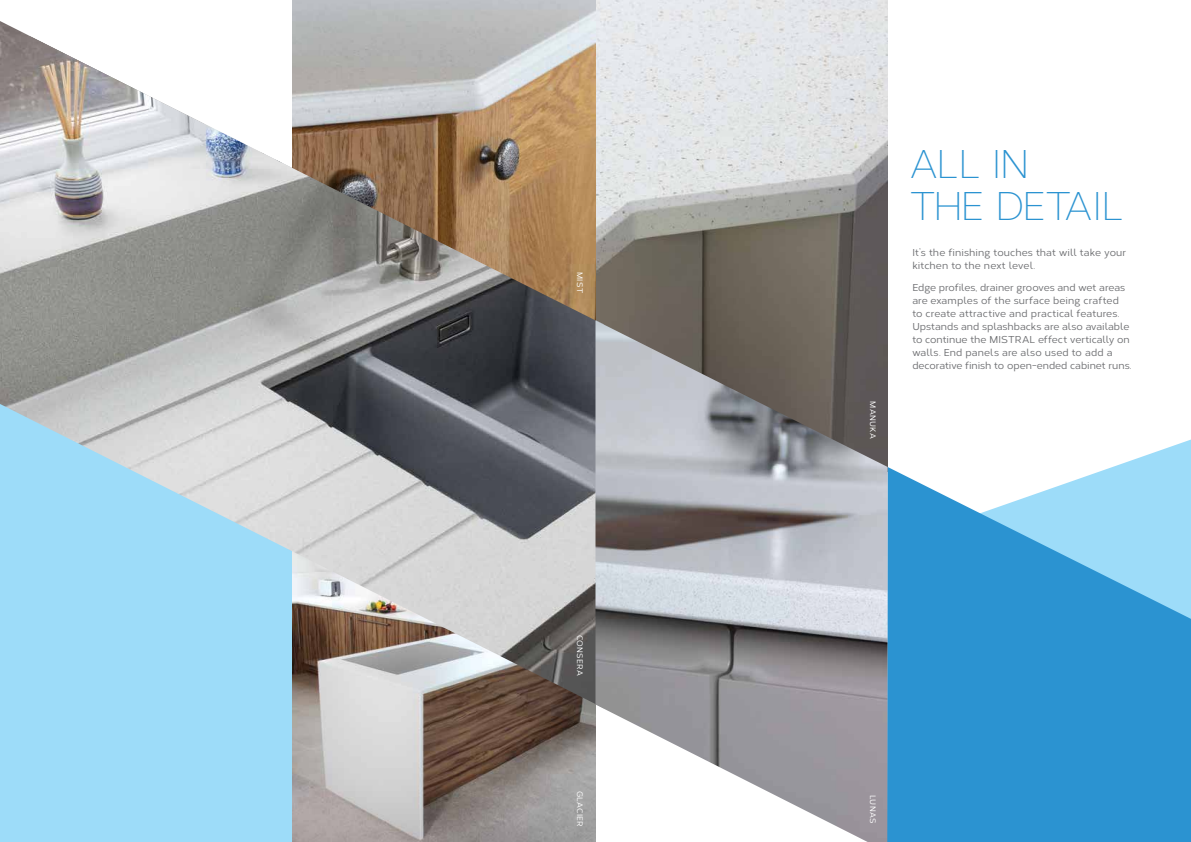
<style>
.page{position:relative;width:1191px;height:842px;background:#fff}
.page>*{position:absolute;margin:0;border:0;box-sizing:border-box;transform-origin:0 0}
.t1{font:300 40px/42px "Corbert";letter-spacing:-.04em;color:#2b93d1}
.t2{font:500 10px/13px "Corbert";letter-spacing:.005em;color:#6d6e71}
.t3{font:500 8px "Corbert";letter-spacing:.045em;color:#fff}
.t4{font:500 8px "Corbert";letter-spacing:.025em;color:#fff}
</style>
<div class="page">
<img style="left:595px;top:0;width:292px;height:320px">
<div style="left:0;top:171px;width:303px;height:671px;background:#9ddcf9"></div>
<img style="left:292px;top:704px;width:303px;height:138px">
<img style="left:0;top:21px;width:604px;height:683px">
<svg style="left:1113px;top:440px;width:78px;height:27px"></svg>
<svg style="left:887px;top:467px;width:304px;height:375px;background:#47a3d9"></svg>
<img style="left:595px;top:320px;width:292px;height:522px">
<p class="t3" style="left:586px;top:272px;width:23px;rotate:90deg">MIST</p>
<p class="t3" style="left:587px;top:616px;width:37px;rotate:90deg">xxxxxxxx</p>
<p class="t4" style="left:586px;top:635px;width:42px;rotate:90deg">CONSERA</p>
<p class="t4" style="left:586px;top:791px;width:37px;rotate:90deg">GLACIER</p>
<p class="t3" style="left:879px;top:401px;width:39px;rotate:90deg">MANUKA</p>
<h1 class="t1" style="left:909px;top:141px;width:216px">ALL IN<br>THE DETAIL</h1>
<p class="t2" style="left:912px;top:246px;width:215px">It’s the finishing touches that will take your kitchen to the next level.</p>
<p class="t2" style="left:912px;top:280px;width:221px">Edge profiles, drainer grooves and wet areas are examples of the surface being crafted<br>to create attractive and practical features.<br>Upstands and splashbacks are also available to continue the MISTRAL effect vertically on walls. End panels are also used to add a decorative finish to open-ended cabinet runs.</p>
<p class="t3" style="left:879px;top:795px;width:31px;rotate:90deg">LUNAS</p>
</div>
